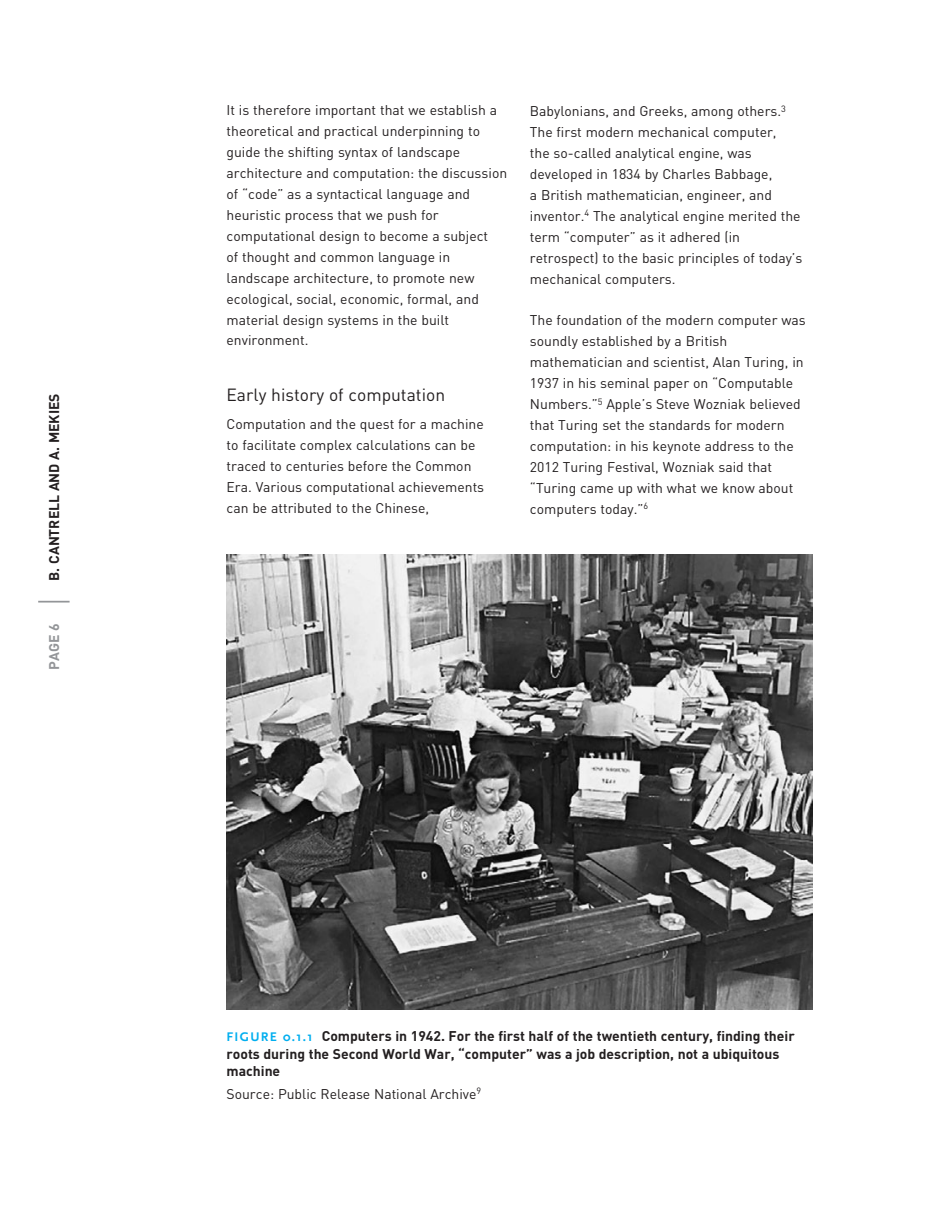
<style>
.page{position:relative;width:938px;height:1221px;background:#fff}
.page>*{position:absolute;margin:0;border:0;box-sizing:border-box;transform-origin:0 0}
.t1{font:17.5px "DIN";color:#231f20}
.t2{font:14px/21px "DIN";color:#231f20}
.t3{font:700 14px/17.5px "DIN";color:#231f20}
.t4{font:700 14px "DIN";color:#939598}
.s1{font-family:"Scala Sans";font-size:13.12px;color:#00aeef}
</style>
<div class="page">
<img style="left:227px;top:554px;width:585px;height:455px">
<hr style="left:38px;top:600px;width:32px;height:2px;background:#939598">
<p class="t3" style="left:47px;top:580px;width:189px;rotate:-90deg">B. CANTRELL AND A. MEKIES</p>
<p class="t4" style="left:49px;top:669px;width:48px;rotate:-90deg">PAGE 6</p>
<p class="t2" style="left:226px;top:101px;width:282px">It is therefore important that we establish a theoretical and practical underpinning to guide the shifting syntax of landscape architecture and computation: the discussion of “code” as a syntactical language and heuristic process that we push for computational design to become a subject<br>of thought and common language in landscape architecture, to promote new ecological, social, economic, formal, and material design systems in the built environment.</p>
<p class="t1" style="left:226px;top:388px;width:220px">Early history of computation</p>
<p class="t2" style="left:226px;top:415px;width:259px">Computation and the quest for a machine to facilitate complex calculations can be traced to centuries before the Common Era. Various computational achievements can be attributed to the Chinese,</p>
<p class="t2" style="left:530px;top:102px;width:274px">Babylonians, and Greeks, among others.<sup>3<br></sup>The first modern mechanical computer,<br>the so-called analytical engine, was developed in 1834 by Charles Babbage,<br>a British mathematician, engineer, and inventor.<sup>4</sup> The analytical engine merited the term “computer” as it adhered (in retrospect) to the basic principles of today’s mechanical computers.</p>
<p class="t2" style="left:530px;top:311px;width:277px">The foundation of the modern computer was soundly established by a British mathematician and scientist, Alan Turing, in 1937 in his seminal paper on “Computable Numbers.”<sup>5</sup> Apple’s Steve Wozniak believed that Turing set the standards for modern computation: in his keynote address to the 2012 Turing Festival, Wozniak said that “Turing came up with what we know about computers today.”<sup>6</sup></p>
<p class="t3" style="left:226px;top:1028px;width:569px"><span class="s1">FIGURE 0.1.1</span> Computers in 1942. For the first half of the twentieth century, finding their roots during the Second World War, “computer” was a job description, not a ubiquitous machine</p>
<p class="t2" style="left:226px;top:1084px;width:256px">Source: Public Release National Archive<sup>9</sup></p>
</div>
